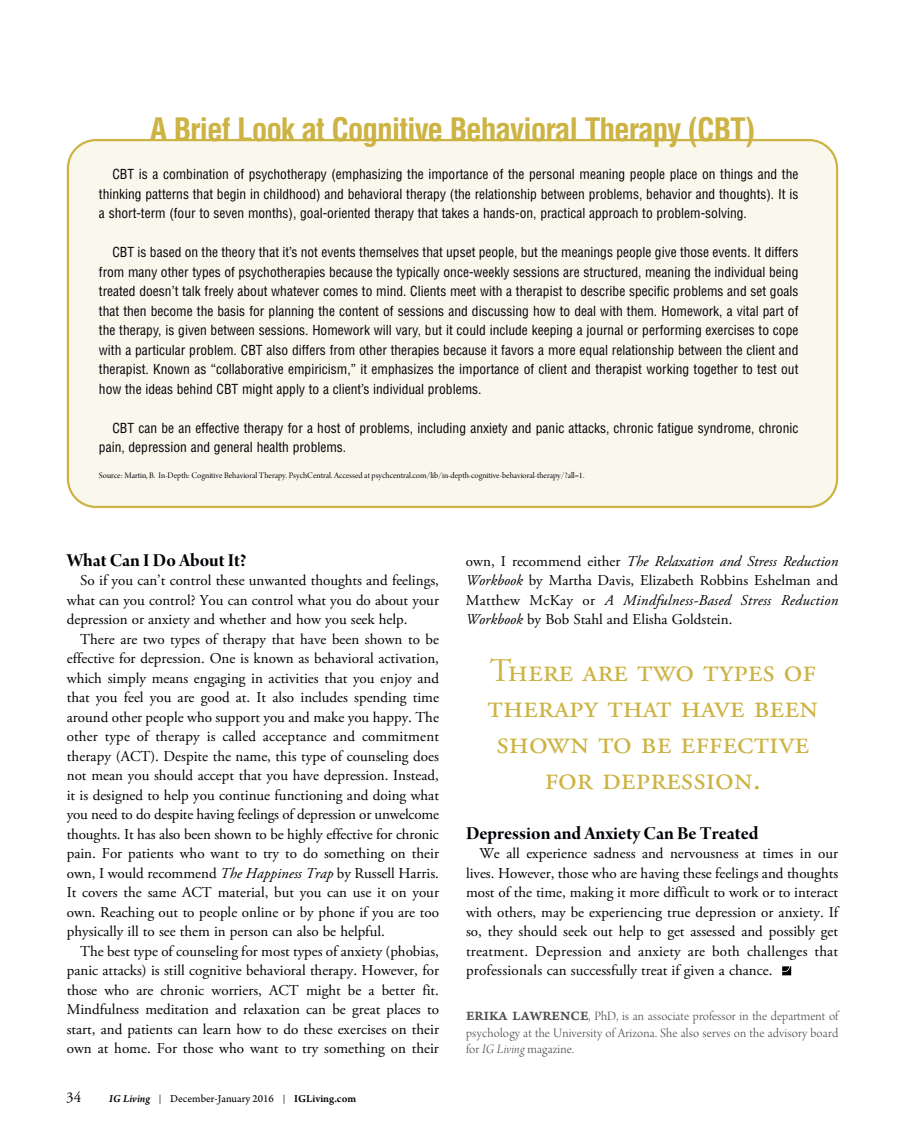
<style>
.page{position:relative;width:905px;height:1134px;background:#fff}
.page>*{position:absolute;margin:0;border:0;box-sizing:border-box;transform-origin:0 0}
.t1{font:33px/36px "Adobe Garamond Regular SC";color:#ccb343;text-align:center}
.t2{font:700 condensed 31.5px "Helvetica";letter-spacing:-.035em;color:#ccb343}
.t3{font:19.5px "Arno Pro Bold Display";color:#000006}
.t4{font:15px/19.5px "Adobe Garamond Pro";color:#000006;text-align:justify}
.t5{font:condensed 13.5px/19.5px "Helvetica";color:#000006;text-align:justify}
.t6{font:13.5px/16.5px "Arno Pro Light Display";letter-spacing:.015em;color:#4d4d51;text-align:justify}
.t7{font:11.25px "Arno Pro";color:#000006}
.t8{font:9px "Arno Pro Display";color:#000006}
.s1{font-style:italic}
.s2{font-weight:600;font-style:italic}
.s3{font-size:9px}
.s4{font-weight:600}
.s5{font-family:"Arno Pro Smbd Caption"}
.s6{font-family:"Arno Pro Light Italic Display"}
</style>
<div class="page">
<svg style="left:782px;top:966px;width:9px;height:9px"></svg>
<div style="left:67px;top:139px;width:771px;height:369px;background:#faf7ec"></div>
<h2 class="t2" style="left:150px;top:112px;width:607px">A Brief Look at Cognitive Behavioral Therapy (CBT)</h2>
<p class="t5" style="left:99px;top:165px;width:701px;text-indent:14px">CBT is a combination of psychotherapy (emphasizing the importance of the personal meaning people place on things and the thinking patterns that begin in childhood) and behavioral therapy (the relationship between problems, behavior and thoughts). It is a short-term (four to seven months), goal-oriented therapy that takes a hands-on, practical approach to problem-solving.</p>
<p class="t5" style="left:99px;top:243px;width:701px;text-indent:14px">CBT is based on the theory that it’s not events themselves that upset people, but the meanings people give those events. It differs from many other types of psychotherapies because the typically once-weekly sessions are structured, meaning the individual being treated doesn’t talk freely about whatever comes to mind. Clients meet with a therapist to describe specific problems and set goals that then become the basis for planning the content of sessions and discussing how to deal with them. Homework, a vital part of the therapy, is given between sessions. Homework will vary, but it could include keeping a journal or performing exercises to cope with a particular problem. CBT also differs from other therapies because it favors a more equal relationship between the client and therapist. Known as “collaborative empiricism,” it emphasizes the importance of client and therapist working together to test out how the ideas behind CBT might apply to a client’s individual problems.</p>
<p class="t5" style="left:99px;top:418px;width:701px;text-indent:14px">CBT can be an effective therapy for a host of problems, including anxiety and panic attacks, chronic fatigue syndrome, chronic pain, depression and general health problems.</p>
<p class="t8" style="left:99px;top:472px;width:487px">Source: Martin, B. In-Depth: Cognitive Behavioral Therapy. PsychCentral. Accessed at psychcentral.com/lib/in-depth-cognitive-behavioral-therapy/?all=1.</p>
<h3 class="t3" style="left:67px;top:553px;width:181px">What Can I Do About It?</h3>
<p class="t4" style="left:67px;top:572px;width:373px;text-indent:14px">So if you can’t control these unwanted thoughts and feelings, what can you control? You can control what you do about your depression or anxiety and whether and how you seek help.</p>
<p class="t4" style="left:67px;top:631px;width:374px;text-indent:14px">There are two types of therapy that have been shown to be effective for depression. One is known as behavioral activation, which simply means engaging in activities that you enjoy and that you feel you are good at. It also includes spending time around other people who support you and make you happy. The other type of therapy is called acceptance and commitment therapy (ACT). Despite the name, this type of counseling does not mean you should accept that you have depression. Instead, it is designed to help you continue functioning and doing what you need to do despite having feelings of depression or unwelcome thoughts. It has also been shown to be highly effective for chronic pain. For patients who want to try to do something on their own, I would recommend <span class="s1">The Happiness Trap</span> by Russell Harris.<br>It covers the same ACT material, but you can use it on your own. Reaching out to people online or by phone if you are too physically ill to see them in person can also be helpful.</p>
<p class="t4" style="left:67px;top:943px;width:373px;text-indent:14px">The best type of counseling for most types of anxiety (phobias, panic attacks) is still cognitive behavioral therapy. However, for those who are chronic worriers, ACT might be a better fit.<br>Mindfulness meditation and relaxation can be great places to start, and patients can learn how to do these exercises on their own at home. For those who want to try something on their</p>
<p class="t4" style="left:66px;top:1089px;width:17px">34</p>
<p class="t7" style="left:109px;top:1095px;width:248px"><span class="s2">IG Living</span> <span class="s3">|</span> December-January 2016 <span class="s3">|</span> <span class="s4">IGLiving.com</span></p>
<p class="t4" style="left:466px;top:553px;width:373px">own, I recommend either <span class="s1">The Relaxation and Stress Reduction Workbook</span> by Martha Davis, Elizabeth Robbins Eshelman and Matthew McKay or <span class="s1">A Mindfulness-Based Stress Reduction Workbook</span> by Bob Stahl and Elisha Goldstein.</p>
<h1 class="t1" style="left:487px;top:656px;width:332px">There are two types of therapy that have been shown to be effective for depression.</h1>
<h3 class="t3" style="left:466px;top:826px;width:294px">Depression and Anxiety Can Be Treated</h3>
<p class="t4" style="left:466px;top:845px;width:373px;text-indent:14px">We all experience sadness and nervousness at times in our lives. However, those who are having these feelings and thoughts most of the time, making it more difficult to work or to interact with others, may be experiencing true depression or anxiety. If so, they should seek out help to get assessed and possibly get treatment. Depression and anxiety are both challenges that professionals can successfully treat if given a chance.</p>
<p class="t6" style="left:466px;top:1009px;width:373px"><span class="s5">ERIKA LAWRENCE</span>, PhD, is an associate professor in the department of psychology at the University of Arizona. She also serves on the advisory board for <span class="s6">IG Living</span> magazine.</p>
</div>
